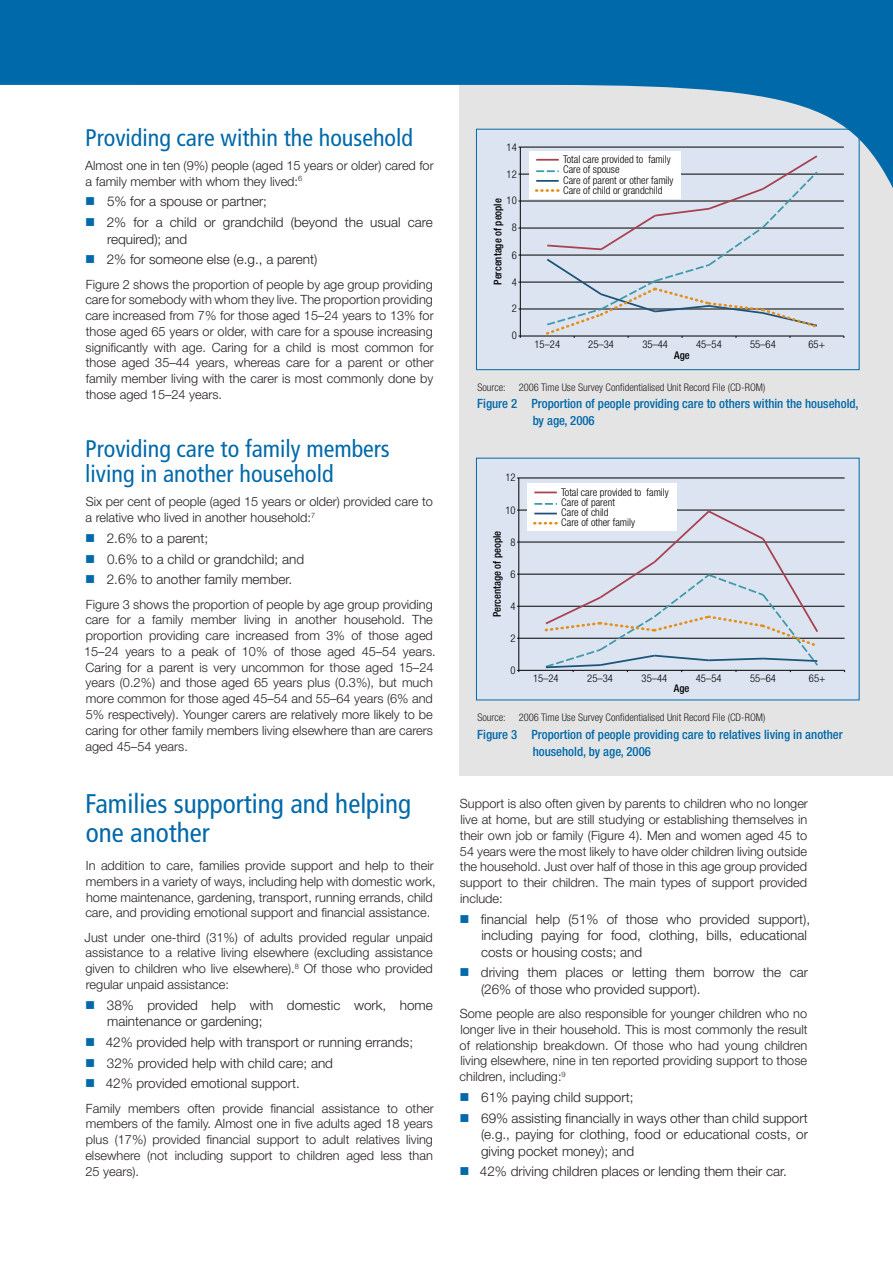
<style>
.page{position:relative;width:893px;height:1263px;background:#fff}
.page>*{position:absolute;margin:0;border:0;box-sizing:border-box;transform-origin:0 0}
.Heading_1{font:condensed 27px/28.5px "Frutiger";color:#0069aa}
.Heading_2{font:condensed 24px/25.5px "Frutiger";color:#0069aa}
.List_Bullet{font:300 13.5px/16.5px "Helvetica Neue";color:#231f20}
.Body_Text{font:300 12.75px/15.8px "Helvetica Neue";color:#231f20;text-align:justify}
.t1{font:500 condensed 12.75px/17.2px "Helvetica Neue";color:#0069aa}
.t2{font:300 condensed 10.65px/10.2px "Helvetica Neue";color:#000}
.t3{font:500 condensed 10.65px "Helvetica Neue";color:#000}
.t4{font:300 condensed 10.5px "Helvetica Neue";color:#231f20}
</style>
<div class="page">
<div style="left:459px;top:78px;width:434px;height:697px;background:#e5e4e4"></div>
<div style="left:476px;top:129px;width:383px;height:241px;background:#dce4f1"></div>
<hr style="left:520px;top:309px;width:324px;height:1px;background:#000">
<hr style="left:520px;top:282px;width:324px;height:1px;background:#000">
<hr style="left:520px;top:255px;width:324px;height:1px;background:#000">
<hr style="left:520px;top:147px;width:1px;height:189px;background:#000">
<hr style="left:520px;top:336px;width:324px;height:1px;background:#000">
<svg style="left:536px;top:234px;width:284px;height:104px"></svg>
<div style="left:476px;top:458px;width:383px;height:242px;background:#dce4f1"></div>
<hr style="left:519px;top:638px;width:326px;height:1px;background:#000">
<hr style="left:519px;top:606px;width:326px;height:1px;background:#000">
<hr style="left:519px;top:574px;width:326px;height:1px;background:#000">
<hr style="left:519px;top:542px;width:326px;height:1px;background:#000">
<hr style="left:519px;top:510px;width:326px;height:1px;background:#000">
<hr style="left:519px;top:478px;width:326px;height:1px;background:#000">
<hr style="left:519px;top:478px;width:1px;height:192px;background:#000">
<hr style="left:519px;top:670px;width:326px;height:1px;background:#000">
<div style="left:528px;top:484px;width:149px;height:47px;background:#fff"></div>
<svg style="left:534px;top:492px;width:23px;height:1px"></svg>
<svg style="left:534px;top:503px;width:287px;height:169px"></svg>
<svg style="left:0;top:0;width:893px;height:234px"></svg>
<svg style="left:86px;top:197px;width:8px;height:8px"></svg>
<svg style="left:86px;top:218px;width:8px;height:8px"></svg>
<h3 class="Heading_2" style="left:85px;top:125px;width:329px">Providing care within the household</h3>
<p class="Body_Text" style="left:85px;top:157px;width:350px">Almost one in ten (9%) people (aged 15 years or older) cared for a family member with whom they lived:<sup>6</sup></p>
<p class="List_Bullet" style="left:107px;top:193px;width:162px">5% for a spouse or partner;</p>
<p class="List_Bullet" style="left:107px;top:214px;width:327px">2% for a child or grandchild (beyond the usual care required); and</p>
<p class="List_Bullet" style="left:107px;top:251px;width:212px">2% for someone else (e.g., a parent)</p>
<p class="Body_Text" style="left:85px;top:276px;width:350px">Figure 2 shows the proportion of people by age group providing care for somebody with whom they live. The proportion providing care increased from 7% for those aged 15–24 years to 13% for those aged 65 years or older, with care for a spouse increasing significantly with age. Caring for a child is most common for those aged 35–44 years, whereas care for a parent or other family member living with the carer is most commonly done by those aged 15–24 years.</p>
<h3 class="Heading_2" style="left:85px;top:436px;width:306px">Providing care to family members living in another household</h3>
<p class="Body_Text" style="left:86px;top:494px;width:349px">Six per cent of people (aged 15 years or older) provided care to a relative who lived in another household:<sup>7</sup></p>
<p class="List_Bullet" style="left:107px;top:530px;width:103px">2.6% to a parent;</p>
<p class="List_Bullet" style="left:107px;top:550px;width:199px">0.6% to a child or grandchild; and</p>
<p class="List_Bullet" style="left:107px;top:571px;width:187px">2.6% to another family member.</p>
<p class="Body_Text" style="left:84px;top:596px;width:353px;text-align:left">Figure 3 shows the proportion of people by age group providing care for a family member living in another household. The proportion providing care increased from 3% of those aged 15–24 years to a peak of 10% of those aged 45–54 years.<br>Caring for a parent is very uncommon for those aged 15–24 years (0.2%) and those aged 65 years plus (0.3%), but much more common for those aged 45–54 and 55–64 years (6% and 5% respectively). Younger carers are relatively more likely to be caring for other family members living elsewhere than are carers aged 45–54 years.</p>
<h2 class="Heading_1" style="left:85px;top:790px;width:328px">Families supporting and helping one another</h2>
<p class="Body_Text" style="left:85px;top:857px;width:352px;text-align:left">In addition to care, families provide support and help to their members in a variety of ways, including help with domestic work, home maintenance, gardening, transport, running errands, child care, and providing emotional support and financial assistance.</p>
<p class="Body_Text" style="left:85px;top:929px;width:350px">Just under one-third (31%) of adults provided regular unpaid assistance to a relative living elsewhere (excluding assistance given to children who live elsewhere).<sup>8</sup> Of those who provided regular unpaid assistance:</p>
<p class="List_Bullet" style="left:107px;top:996px;width:327px">38% provided help with domestic work, home maintenance or gardening;</p>
<p class="List_Bullet" style="left:106px;top:1033px;width:309px">42% provided help with transport or running errands;</p>
<p class="List_Bullet" style="left:107px;top:1054px;width:228px">32% provided help with child care; and</p>
<p class="List_Bullet" style="left:106px;top:1075px;width:196px">42% provided emotional support.</p>
<p class="Body_Text" style="left:85px;top:1100px;width:350px">Family members often provide financial assistance to other members of the family. Almost one in five adults aged 18 years plus (17%) provided financial support to adult relatives living elsewhere (not including support to children aged less than 25 years).</p>
<p class="t2" style="left:507px;top:142px;width:12px">14</p>
<p class="t2" style="left:507px;top:169px;width:12px">12</p>
<p class="t2" style="left:507px;top:195px;width:12px">10</p>
<p class="t3" style="left:491px;top:285px;width:88px;rotate:-90deg">Percentage of people</p>
<p class="t2" style="left:512px;top:223px;width:7px">8</p>
<p class="t2" style="left:512px;top:250px;width:7px">6</p>
<p class="t2" style="left:512px;top:277px;width:7px">4</p>
<p class="t2" style="left:512px;top:303px;width:7px">2</p>
<p class="t2" style="left:512px;top:330px;width:7px">0</p>
<p class="t2" style="left:563px;top:154px;width:112px">Total care provided to family<br>Care of spouse<br>Care of parent or other family<br>Care of child or grandchild</p>
<p class="t2" style="left:534px;top:339px;width:27px">15–24</p>
<p class="t2" style="left:588px;top:339px;width:27px">25–34</p>
<p class="t2" style="left:642px;top:339px;width:27px">35–44</p>
<p class="t2" style="left:696px;top:339px;width:27px">45–54</p>
<p class="t2" style="left:750px;top:339px;width:27px">55–64</p>
<p class="t2" style="left:808px;top:339px;width:18px">65+</p>
<p class="t3" style="left:674px;top:349px;width:17px">Age</p>
<p class="t4" style="left:477px;top:381px;width:289px">Source: 2006 Time Use Survey Confidentialised Unit Record File (CD-ROM)</p>
<p class="t1" style="left:533px;top:395px;width:328px;text-indent:-55px">Figure 2 Proportion of people providing care to others within the household, by age, 2006</p>
<p class="t2" style="left:506px;top:472px;width:12px">12</p>
<p class="t2" style="left:506px;top:505px;width:12px">10</p>
<p class="t3" style="left:491px;top:617px;width:88px;rotate:-90deg">Percentage of people</p>
<p class="t2" style="left:511px;top:537px;width:7px">8</p>
<p class="t2" style="left:511px;top:569px;width:7px">6</p>
<p class="t2" style="left:511px;top:601px;width:7px">4</p>
<p class="t2" style="left:511px;top:633px;width:7px">2</p>
<p class="t2" style="left:511px;top:665px;width:7px">0</p>
<p class="t2" style="left:561px;top:487px;width:109px">Total care provided to family<br>Care of parent<br>Care of child<br>Care of other family</p>
<p class="t2" style="left:533px;top:673px;width:27px">15–24</p>
<p class="t2" style="left:587px;top:673px;width:27px">25–34</p>
<p class="t2" style="left:642px;top:673px;width:27px">35–44</p>
<p class="t2" style="left:696px;top:673px;width:27px">45–54</p>
<p class="t2" style="left:750px;top:673px;width:27px">55–64</p>
<p class="t2" style="left:809px;top:673px;width:18px">65+</p>
<p class="t3" style="left:674px;top:682px;width:17px">Age</p>
<p class="t4" style="left:477px;top:711px;width:289px">Source: 2006 Time Use Survey Confidentialised Unit Record File (CD-ROM)</p>
<p class="t1" style="left:533px;top:725px;width:312px;text-indent:-55px">Figure 3 Proportion of people providing care to relatives living in another household, by age, 2006</p>
<p class="Body_Text" style="left:460px;top:796px;width:350px">Support is also often given by parents to children who no longer live at home, but are still studying or establishing themselves in their own job or family (Figure 4). Men and women aged 45 to 54 years were the most likely to have older children living outside the household. Just over half of those in this age group provided support to their children. The main types of support provided include:</p>
<p class="List_Bullet" style="left:481px;top:910px;width:331px">financial help (51% of those who provided support), including paying for food, clothing, bills, educational costs or housing costs; and</p>
<p class="List_Bullet" style="left:481px;top:964px;width:328px">driving them places or letting them borrow the car (26% of those who provided support).</p>
<p class="Body_Text" style="left:460px;top:1005px;width:349px">Some people are also responsible for younger children who no longer live in their household. This is most commonly the result of relationship breakdown. Of those who had young children living elsewhere, nine in ten reported providing support to those children, including:<sup>9</sup></p>
<p class="List_Bullet" style="left:481px;top:1088px;width:154px">61% paying child support;</p>
<p class="List_Bullet" style="left:481px;top:1109px;width:328px;text-align:justify">69% assisting financially in ways other than child support (e.g., paying for clothing, food or educational costs, or giving pocket money); and</p>
<p class="List_Bullet" style="left:480px;top:1163px;width:308px">42% driving children places or lending them their car.</p>
</div>
